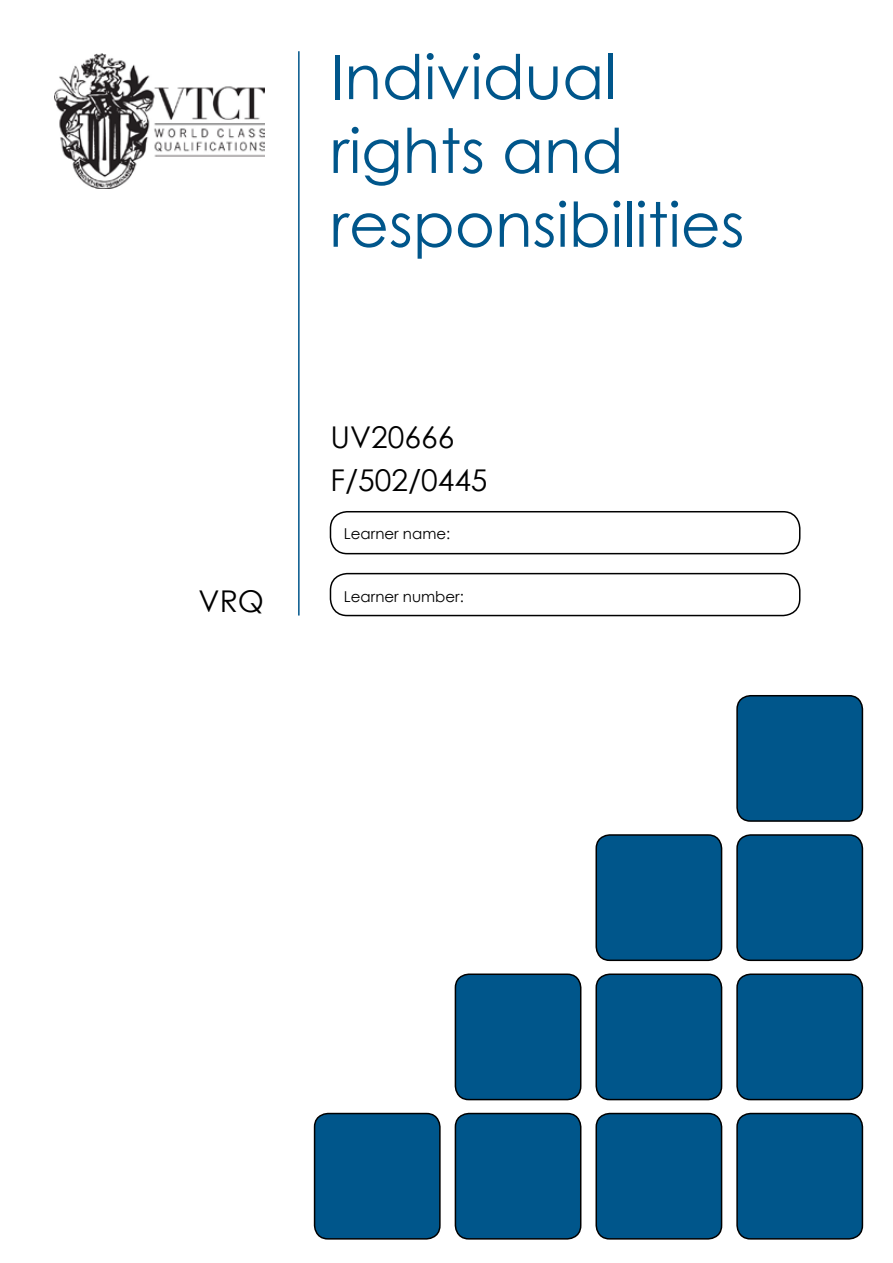
<style>
.page{position:relative;width:893px;height:1263px;background:#fff}
.page>*{position:absolute;margin:0;border:0;box-sizing:border-box;transform-origin:0 0}
.t1{font:61.5px/73.8px "Century Gothic";color:#00568b}
.t2{font:30px "Century Gothic";color:#000}
.t3{font:15px "Century Gothic";color:#000}
</style>
<div class="page">
<div style="left:737px;top:1113px;width:125px;height:126px;background:#00568b;border-radius:14px"></div>
<div style="left:736px;top:1113px;width:127px;height:126px;border:2px solid #000;border-radius:14px"></div>
<div style="left:455px;top:1113px;width:126px;height:126px;background:#00568b;border-radius:14px"></div>
<div style="left:455px;top:1113px;width:126px;height:126px;border:2px solid #000;border-radius:14px"></div>
<div style="left:596px;top:1113px;width:126px;height:126px;background:#00568b;border-radius:14px"></div>
<div style="left:595px;top:1113px;width:127px;height:126px;border:2px solid #000;border-radius:14px"></div>
<div style="left:315px;top:1113px;width:125px;height:126px;background:#00568b;border-radius:14px"></div>
<div style="left:314px;top:1113px;width:127px;height:126px;border:2px solid #000;border-radius:14px"></div>
<div style="left:737px;top:974px;width:125px;height:125px;background:#00568b;border-radius:14px"></div>
<div style="left:736px;top:973px;width:127px;height:127px;border:2px solid #000;border-radius:14px"></div>
<div style="left:455px;top:974px;width:126px;height:125px;background:#00568b;border-radius:14px"></div>
<div style="left:455px;top:973px;width:126px;height:127px;border:2px solid #000;border-radius:14px"></div>
<div style="left:596px;top:974px;width:126px;height:125px;background:#00568b;border-radius:14px"></div>
<div style="left:595px;top:973px;width:127px;height:127px;border:2px solid #000;border-radius:14px"></div>
<div style="left:737px;top:835px;width:125px;height:125px;background:#00568b;border-radius:14px"></div>
<div style="left:736px;top:834px;width:127px;height:127px;border:2px solid #000;border-radius:14px"></div>
<div style="left:596px;top:835px;width:126px;height:125px;background:#00568b;border-radius:14px"></div>
<div style="left:595px;top:834px;width:127px;height:127px;border:2px solid #000;border-radius:14px"></div>
<div style="left:737px;top:696px;width:125px;height:125px;background:#00568b;border-radius:14px"></div>
<div style="left:736px;top:695px;width:127px;height:127px;border:2px solid #000;border-radius:14px"></div>
<div style="left:330px;top:511px;width:470px;height:43px;border:2px solid #000;border-radius:17px"></div>
<div style="left:330px;top:573px;width:470px;height:43px;border:2px solid #000;border-radius:17px"></div>
<hr style="left:298px;top:51px;width:2px;height:564px;background:#00568b">
<img style="left:54px;top:53px;width:210px;height:135px">
<p class="t2" style="left:199px;top:580px;width:67px">VRQ</p>
<p class="t1" style="left:330px;top:39px;width:416px">Individual rights and responsibilities</p>
<p class="t2" style="left:330px;top:416px;width:125px">UV20666</p>
<p class="t2" style="left:330px;top:459px;width:159px">F/502/0445</p>
<p class="t3" style="left:344px;top:523px;width:108px">Learner name:</p>
<p class="t3" style="left:344px;top:586px;width:121px">Learner number:</p>
</div>
